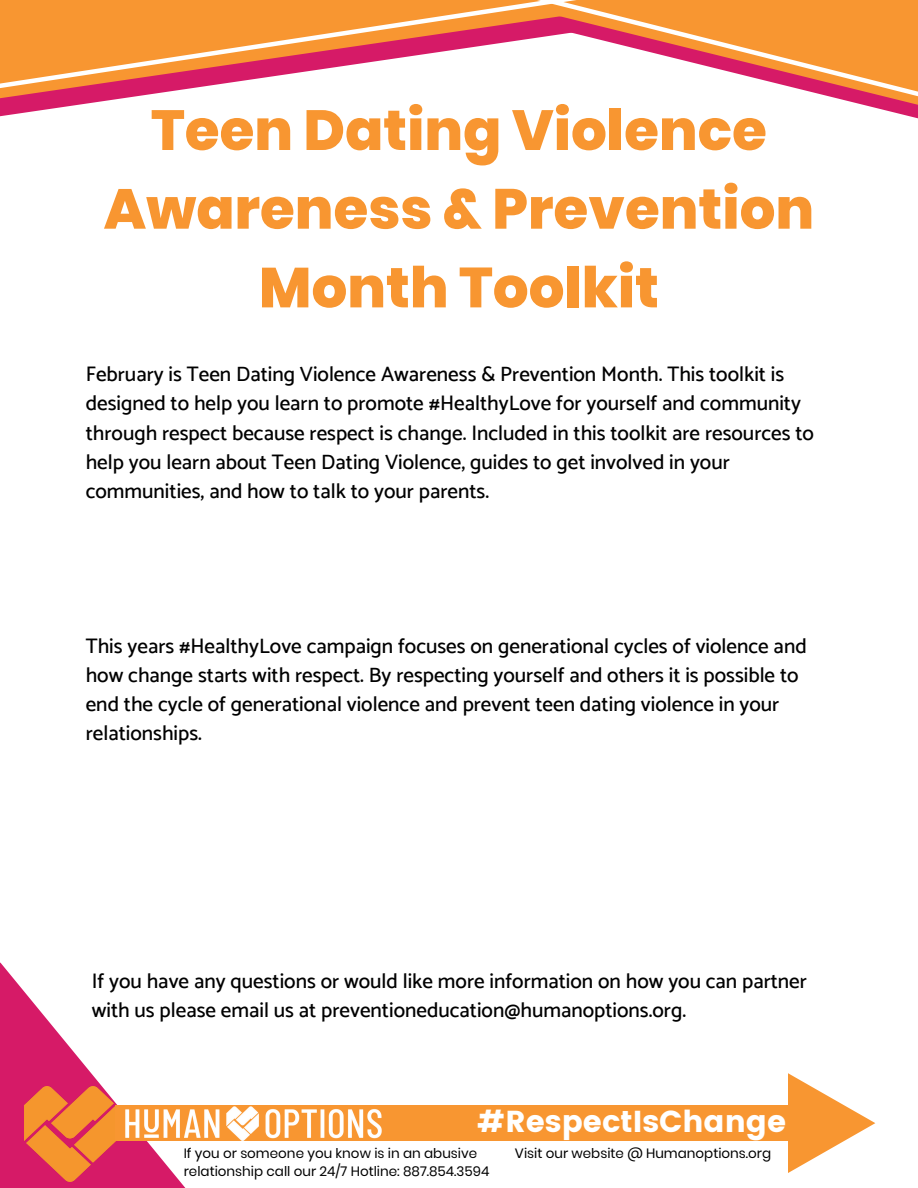
<style>
.page{position:relative;width:918px;height:1188px;background:#fff}
.page>*{position:absolute;margin:0;border:0;box-sizing:border-box;transform-origin:0 0}
.t1{font:800 56.4px/78.8px "Poppins";color:#f89631;text-align:center}
.t2{font:30.3px "Poppins";color:#fff}
.t3{font:500 21px/29.2px "Catamaran";color:#000}
.t4{font:13.5px/18px "Poppins";color:#000}
</style>
<div class="page">
<svg style="left:0;top:94px;width:152px;height:23px"></svg>
<svg style="left:0;top:0;width:431px;height:94px"></svg>
<svg style="left:431px;top:0;width:487px;height:119px"></svg>
<svg style="left:0;top:962px;width:186px;height:226px"></svg>
<img style="left:24px;top:1086px;width:91px;height:96px">
<div style="left:115px;top:1105px;width:691px;height:36px;background:#f89631"></div>
<svg style="left:788px;top:1073px;width:87px;height:100px"></svg>
<img style="left:125px;top:1106px;width:257px;height:35px">
<p class="t1" style="left:104px;top:91px;width:712px">Teen Dating Violence<br>Awareness &amp; Prevention<br>Month Toolkit</p>
<p class="t3" style="left:86px;top:359px;width:730px">February is Teen Dating Violence Awareness &amp; Prevention Month. This toolkit is designed to help you learn to promote #HealthyLove for yourself and community through respect because respect is change. Included in this toolkit are resources to help you learn about Teen Dating Violence, guides to get involved in your communities, and how to talk to your parents.</p>
<h1 class="t3" style="left:86px;top:631px;width:723px">This years #HealthyLove campaign focuses on generational cycles of violence and how change starts with respect. By respecting yourself and others it is possible to end the cycle of generational violence and prevent teen dating violence in your relationships.</h1>
<h3 class="t3" style="left:92px;top:966px;width:717px">If you have any questions or would like more information on how you can partner with us please email us at preventioneducation@humanoptions.org.</h3>
<h3 class="t2" style="left:477px;top:1104px;width:310px">#RespectIsChange</h3>
<p class="t4" style="left:184px;top:1145px;width:307px">If you or someone you know is in an abusive relationship call our 24/7 Hotline: 887.854.3594</p>
<h2 class="t4" style="left:515px;top:1144px;width:258px">Visit our website @ Humanoptions.org</h2>
</div>
